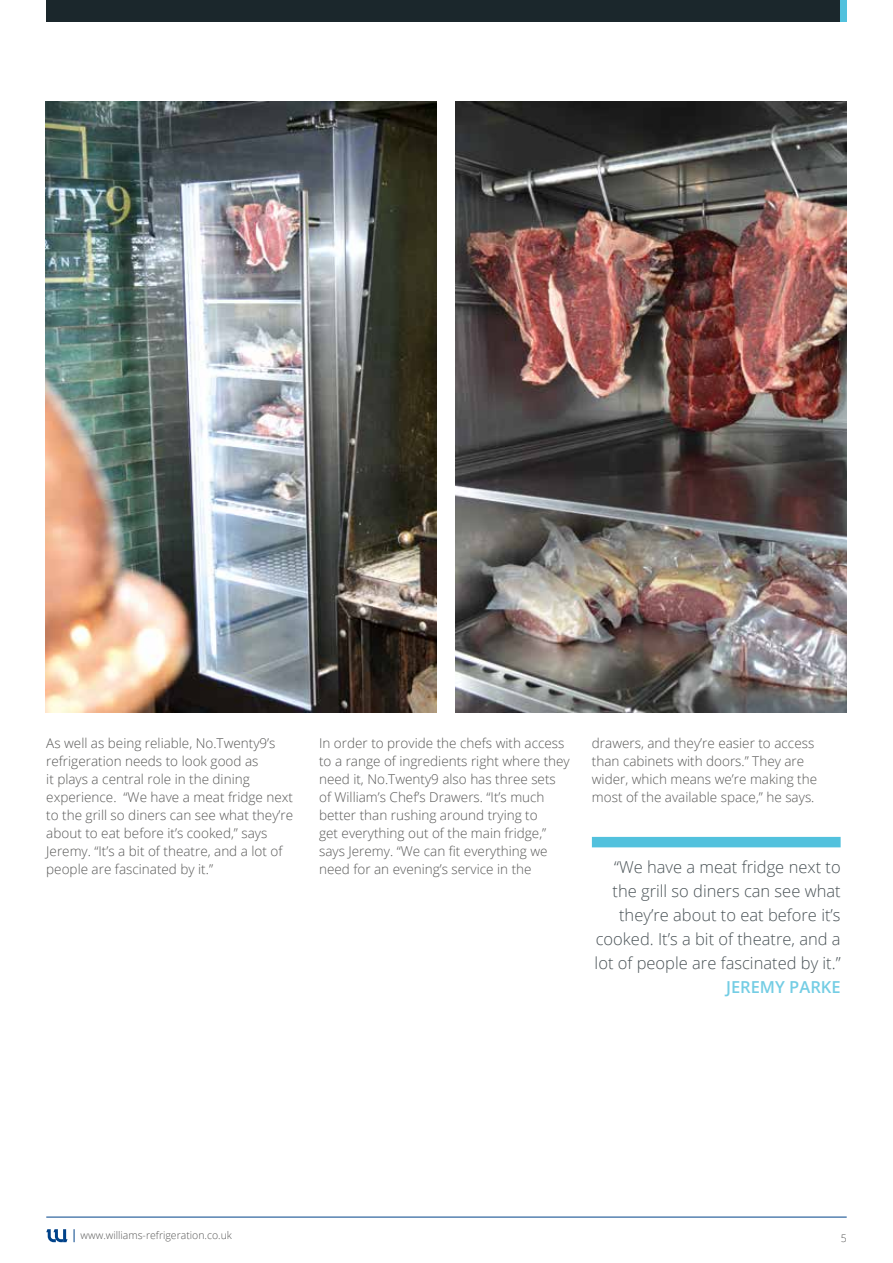
<style>
.page{position:relative;width:893px;height:1263px;background:#fff}
.page>*{position:absolute;margin:0;border:0;box-sizing:border-box;transform-origin:0 0}
.t1{font:300 16.5px/24px "Open Sans";color:#495256;text-align:right}
.t2{font:600 16.5px "Open Sans";color:#74cde4}
.t3{font:300 13.5px/18px "Open Sans";color:#575756}
.t4{font:300 10.5px "Open Sans";color:#575756}
</style>
<div class="page">
<div style="left:46px;top:0;width:794px;height:21px;background:#1b272c"></div>
<div style="left:840px;top:0;width:6px;height:21px;background:#52c1dd"></div>
<hr style="left:46px;top:1217px;width:801px;height:1px;background:#004289">
<svg style="left:46px;top:1229px;width:22px;height:13px"></svg>
<svg style="left:74px;top:1229px;width:1px;height:13px"></svg>
<img style="left:46px;top:101px;width:391px;height:611px">
<img style="left:455px;top:101px;width:392px;height:611px">
<div style="left:592px;top:837px;width:249px;height:10px;background:#52c1dd"></div>
<p class="t3" style="left:46px;top:734px;width:248px">As well as being reliable, No.Twenty9’s refrigeration needs to look good as<br>it plays a central role in the dining experience. “We have a meat fridge next to the grill so diners can see what they’re about to eat before it’s cooked,” says Jeremy. “It’s a bit of theatre, and a lot of people are fascinated by it.”</p>
<p class="t3" style="left:319px;top:734px;width:252px">In order to provide the chefs with access to a range of ingredients right where they need it, No.Twenty9 also has three sets of William’s Chef’s Drawers. “It’s much better than rushing around trying to<br>get everything out of the main fridge,” says Jeremy. “We can fit everything we need for an evening’s service in the</p>
<p class="t3" style="left:592px;top:734px;width:227px">drawers, and they’re easier to access than cabinets with doors.” They are wider, which means we’re making the most of the available space,” he says.</p>
<p class="t1" style="left:595px;top:854px;width:248px">“We have a meat fridge next to the grill so diners can see what they’re about to eat before it’s cooked. It’s a bit of theatre, and a lot of people are fascinated by it.”</p>
<p class="t2" style="left:726px;top:976px;width:116px">JEREMY PARKE</p>
<p class="t4" style="left:81px;top:1228px;width:153px">www.williams-refrigeration.co.uk</p>
<p class="t4" style="left:841px;top:1231px;width:7px">5</p>
</div>
